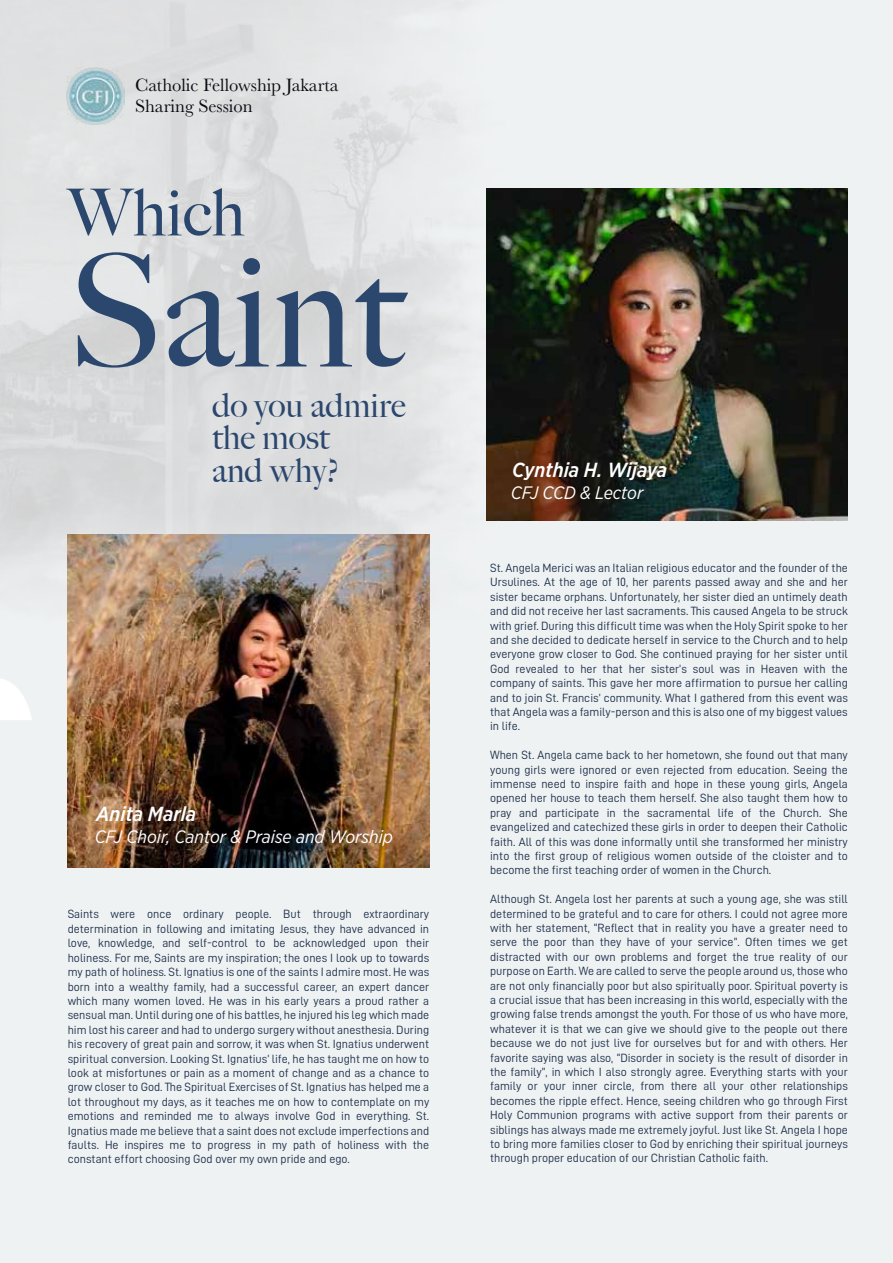
<style>
.page{position:relative;width:893px;height:1263px;background:#fff}
.page>*{position:absolute;margin:0;border:0;box-sizing:border-box;transform-origin:0 0}
.t1{font:500 156.15px "Big Caslon";color:#2b476d}
.t2{font:500 64.95px "Big Caslon";color:#2b476d}
.t3{font:500 33.6px/32.5px "Big Caslon";color:#2b476d}
.t4{font:italic 500 20.4px "Gotham Narrow";color:#fff}
.t5{font:18.6px/20.2px "Baskerville";color:#080c11}
.t6{font:italic 18px "Gotham Narrow";color:#fff}
.t7{font:12px/14.4px "D DIN";color:#1d3049;text-align:justify}
</style>
<div class="page">
<img style="left:0;top:0;width:893px;height:1263px">
<img style="left:67px;top:67px;width:57px;height:58px">
<img style="left:487px;top:188px;width:361px;height:333px">
<img style="left:68px;top:535px;width:361px;height:332px">
<svg style="left:0;top:627px;width:32px;height:93px"></svg>
<h3 class="t5" style="left:135px;top:75px;width:205px">Catholic Fellowship Jakarta<br>Sharing Session</h3>
<h2 class="t2" style="left:68px;top:159px;width:179px">Which</h2>
<h1 class="t1" style="left:68px;top:183px;width:338px">Saint</h1>
<h3 class="t3" style="left:212px;top:387px;width:195px">do you admire the most<br>and why?</h3>
<h3 class="t4" style="left:96px;top:800px;width:102px">Anita Marla</h3>
<h3 class="t6" style="left:95px;top:825px;width:300px">CFJ Choir, Cantor &amp; Praise and Worship</h3>
<p class="t7" style="left:68px;top:907px;width:363px">Saints were once ordinary people. But through extraordinary determination in following and imitating Jesus, they have advanced in love, knowledge, and self-control to be acknowledged upon their holiness. For me, Saints are my inspiration; the ones I look up to towards my path of holiness. St. Ignatius is one of the saints I admire most. He was born into a wealthy family, had a successful career, an expert dancer which many women loved. He was in his early years a proud rather a sensual man. Until during one of his battles, he injured his leg which made him lost his career and had to undergo surgery without anesthesia. During his recovery of great pain and sorrow, it was when St. Ignatius underwent spiritual conversion. Looking St. Ignatius’ life, he has taught me on how to look at misfortunes or pain as a moment of change and as a chance to grow closer to God. The Spiritual Exercises of St. Ignatius has helped me a lot throughout my days, as it teaches me on how to contemplate on my emotions and reminded me to always involve God in everything. St.<br>Ignatius made me believe that a saint does not exclude imperfections and faults. He inspires me to progress in my path of holiness with the constant effort choosing God over my own pride and ego.</p>
<h3 class="t4" style="left:512px;top:457px;width:156px">Cynthia H. Wijaya</h3>
<h3 class="t6" style="left:511px;top:482px;width:134px">CFJ CCD &amp; Lector</h3>
<p class="t7" style="left:490px;top:560px;width:359px">St. Angela Merici was an Italian religious educator and the founder of the Ursulines. At the age of 10, her parents passed away and she and her sister became orphans. Unfortunately, her sister died an untimely death and did not receive her last sacraments. This caused Angela to be struck with grief. During this difficult time was when the Holy Spirit spoke to her and she decided to dedicate herself in service to the Church and to help everyone grow closer to God. She continued praying for her sister until God revealed to her that her sister’s soul was in Heaven with the company of saints. This gave her more affirmation to pursue her calling and to join St. Francis’ community. What I gathered from this event was that Angela was a family-person and this is also one of my biggest values in life.</p>
<p class="t7" style="left:490px;top:748px;width:359px">When St. Angela came back to her hometown, she found out that many young girls were ignored or even rejected from education. Seeing the immense need to inspire faith and hope in these young girls, Angela opened her house to teach them herself. She also taught them how to pray and participate in the sacramental life of the Church. She evangelized and catechized these girls in order to deepen their Catholic faith. All of this was done informally until she transformed her ministry into the first group of religious women outside of the cloister and to become the first teaching order of women in the Church.</p>
<p class="t7" style="left:490px;top:892px;width:359px">Although St. Angela lost her parents at such a young age, she was still determined to be grateful and to care for others. I could not agree more with her statement, “Reflect that in reality you have a greater need to serve the poor than they have of your service”. Often times we get distracted with our own problems and forget the true reality of our purpose on Earth. We are called to serve the people around us, those who are not only financially poor but also spiritually poor. Spiritual poverty is a crucial issue that has been increasing in this world, especially with the growing false trends amongst the youth. For those of us who have more, whatever it is that we can give we should give to the people out there because we do not just live for ourselves but for and with others. Her favorite saying was also, “Disorder in society is the result of disorder in the family”, in which I also strongly agree. Everything starts with your family or your inner circle, from there all your other relationships becomes the ripple effect. Hence, seeing children who go through First Holy Communion programs with active support from their parents or siblings has always made me extremely joyful. Just like St. Angela I hope to bring more families closer to God by enriching their spiritual journeys through proper education of our Christian Catholic faith.</p>
</div>
